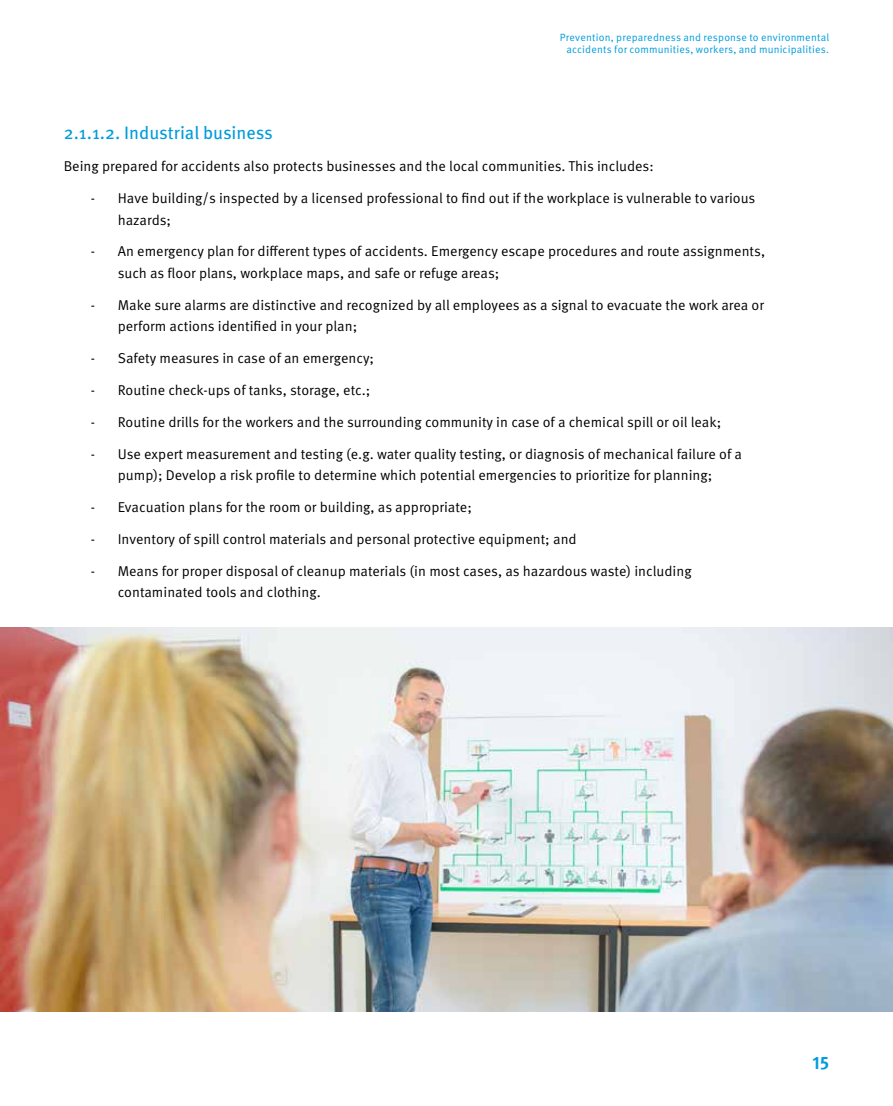
<style>
.page{position:relative;width:893px;height:1106px;background:#fff}
.page>*{position:absolute;margin:0;border:0;box-sizing:border-box;transform-origin:0 0}
.t1{font:18px "Meta Pro";letter-spacing:-.005em;color:#009cdc}
.t2{font:700 18px "Meta Pro";color:#009cdc}
.t3{font:14.25px/21.3px "Meta Pro";color:#000}
.t4{font:10.5px/12.6px "Meta Pro";letter-spacing:.015em;color:#009cdc;text-align:right}
</style>
<div class="page">
<img style="left:0;top:627px;width:893px;height:384px">
<p class="t4" style="left:560px;top:31px;width:271px">Prevention, preparedness and response to environmental accidents for communities, workers, and municipalities.</p>
<p class="t1" style="left:64px;top:122px;width:211px">2.1.1.2. Industrial business</p>
<p class="t3" style="left:64px;top:156px;width:592px">Being prepared for accidents also protects businesses and the local communities. This includes:</p>
<p class="t3" style="left:118px;top:188px;width:639px;text-indent:-27px">- Have building/s inspected by a licensed professional to find out if the workplace is vulnerable to various hazards;</p>
<p class="t3" style="left:118px;top:241px;width:649px;text-indent:-27px">- An emergency plan for different types of accidents. Emergency escape procedures and route assignments, such as floor plans, workplace maps, and safe or refuge areas;</p>
<p class="t3" style="left:118px;top:294px;width:648px;text-indent:-27px">- Make sure alarms are distinctive and recognized by all employees as a signal to evacuate the work area or perform actions identified in your plan;</p>
<p class="t3" style="left:91px;top:348px;width:285px">- Safety measures in case of an emergency;</p>
<p class="t3" style="left:91px;top:380px;width:281px">- Routine check-ups of tanks, storage, etc.;</p>
<p class="t3" style="left:91px;top:412px;width:632px">- Routine drills for the workers and the surrounding community in case of a chemical spill or oil leak;</p>
<p class="t3" style="left:91px;top:444px;width:653px;text-align:center">- Use expert measurement and testing (e.g. water quality testing, or diagnosis of mechanical failure of a pump); Develop a risk profile to determine which potential emergencies to prioritize for planning;</p>
<p class="t3" style="left:91px;top:497px;width:383px">- Evacuation plans for the room or building, as appropriate;</p>
<p class="t3" style="left:91px;top:529px;width:487px">- Inventory of spill control materials and personal protective equipment; and</p>
<p class="t3" style="left:118px;top:561px;width:575px;text-indent:-27px">- Means for proper disposal of cleanup materials (in most cases, as hazardous waste) including contaminated tools and clothing.</p>
<p class="t2" style="left:812px;top:1051px;width:18px">15</p>
</div>
